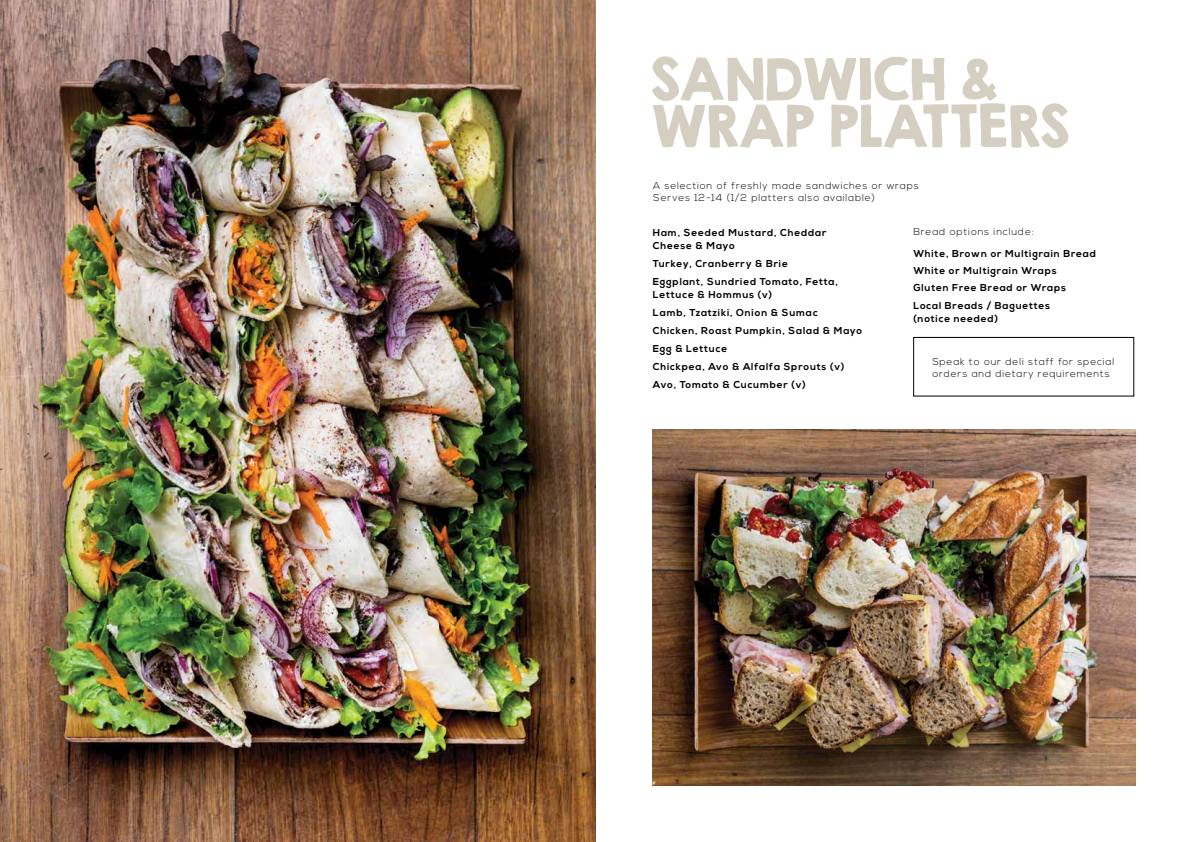
<style>
.page{position:relative;width:1191px;height:842px;background:#fff}
.page>*{position:absolute;margin:0;border:0;box-sizing:border-box;transform-origin:0 0}
.t1{font:52px/47px "KG Second Chances Solid";color:#d5cfc1}
.t2{font:700 10px/18px "Nexa";letter-spacing:.08em;color:#000}
.t3{font:300 10px/12px "Nexa";letter-spacing:.08em;color:#000}
</style>
<div class="page">
<img style="left:0;top:0;width:595px;height:842px">
<img style="left:653px;top:429px;width:482px;height:356px">
<div style="left:913px;top:337px;width:221px;height:60px;border:1px solid #000"></div>
<h1 class="t1" style="left:651px;top:55px;width:419px">SANDWICH &amp;<br>WRAP PLATTERS</h1>
<p class="t3" style="left:653px;top:180px;width:267px">A selection of freshly made sandwiches or wraps<br>Serves 12-14 (1/2 platters also available)</p>
<p class="t2" style="left:653px;top:227px;width:175px;line-height:13px">Ham, Seeded Mustard, Cheddar<br>Cheese &amp; Mayo</p>
<p class="t2" style="left:653px;top:255px;width:187px">Turkey, Cranberry &amp; Brie<br>Eggplant, Sundried Tomato, Fetta,</p>
<p class="t2" style="left:653px;top:286px;width:211px">Lettuce &amp; Hommus (v)<br>Lamb, Tzatziki, Onion &amp; Sumac<br>Chicken, Roast Pumpkin, Salad &amp; Mayo<br>Egg &amp; Lettuce<br>Chickpea, Avo &amp; Alfalfa Sprouts (v)<br>Avo, Tomato &amp; Cucumber (v)</p>
<p class="t3" style="left:913px;top:226px;width:122px">Bread options include:</p>
<p class="t2" style="left:913px;top:245px;width:184px;line-height:17.2px">White, Brown or Multigrain Bread<br>White or Multigrain Wraps<br>Gluten Free Bread or Wraps<br>Local Breads / Baguettes</p>
<p class="t2" style="left:913px;top:310px;width:86px">(notice needed)</p>
<p class="t3" style="left:932px;top:356px;width:183px">Speak to our deli staff for special orders and dietary requirements</p>
</div>
